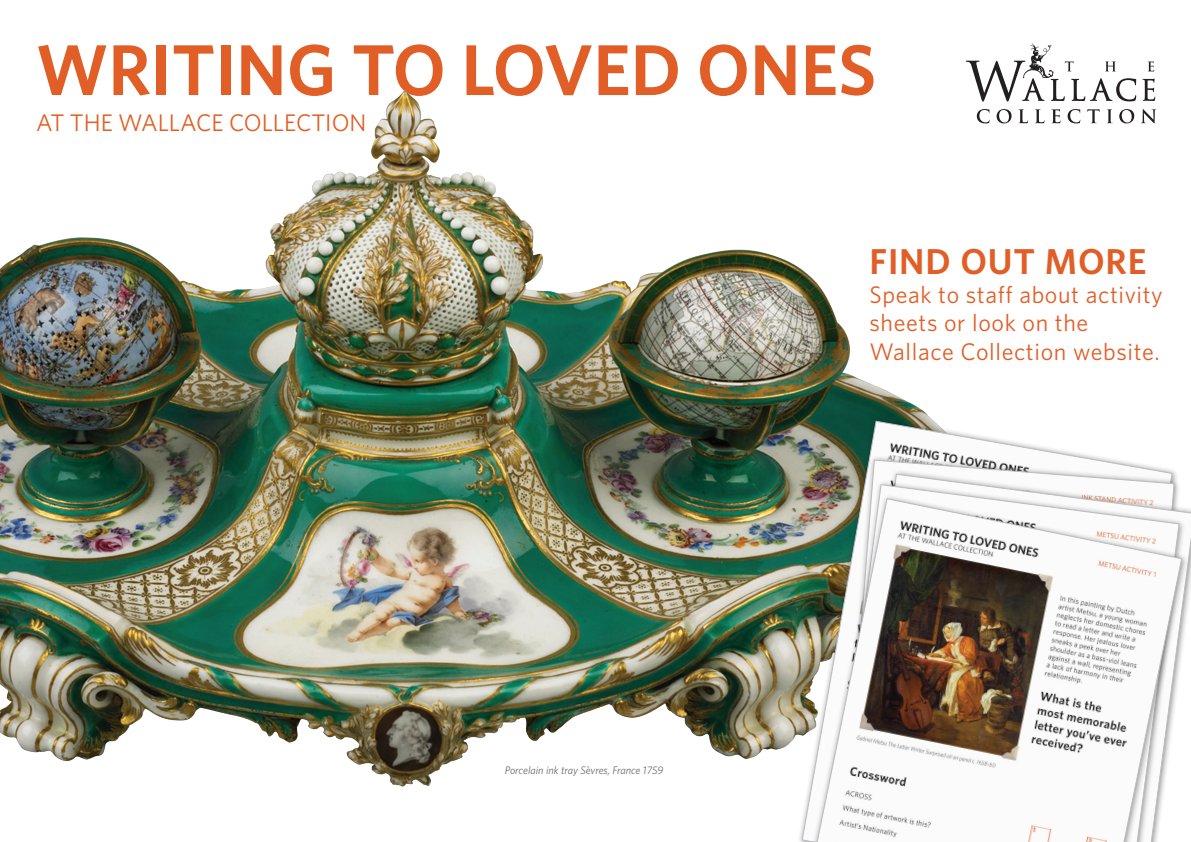
<style>
.page{position:relative;width:1191px;height:842px;background:#fff}
.page>*{position:absolute;margin:0;border:0;box-sizing:border-box;transform-origin:0 0}
.t1{font:600 72px "Whitney";color:#e15e26}
.t2{font:600 36px "Whitney";letter-spacing:.025em;color:#e15e26}
.t3{font:24px/28.8px "Whitney";letter-spacing:.025em;color:#e15e26}
.t4{font:24px "Whitney";color:#e15e26}
.t5{font:italic 11px "Whitney";color:#6c6d70}
</style>
<div class="page">
<svg style="left:976px;top:109px;width:13px;height:14px"></svg>
<svg style="left:996px;top:109px;width:15px;height:14px"></svg>
<svg style="left:1018px;top:109px;width:10px;height:14px"></svg>
<svg style="left:1035px;top:109px;width:9px;height:14px"></svg>
<svg style="left:1051px;top:109px;width:9px;height:14px"></svg>
<svg style="left:1067px;top:109px;width:13px;height:14px"></svg>
<svg style="left:1087px;top:109px;width:12px;height:14px"></svg>
<svg style="left:1106px;top:109px;width:6px;height:14px"></svg>
<svg style="left:1119px;top:109px;width:15px;height:14px"></svg>
<svg style="left:1141px;top:109px;width:15px;height:14px"></svg>
<svg style="left:1147px;top:61px;width:7px;height:10px"></svg>
<svg style="left:1142px;top:79px;width:13px;height:22px"></svg>
<svg style="left:965px;top:43px;width:171px;height:59px"></svg>
<img style="left:0;top:90px;width:971px;height:696px">
<img style="left:801px;top:421px;width:285px;height:73px">
<svg style="left:840px;top:460px;width:325px;height:9px"></svg>
<svg style="left:840px;top:474px;width:351px;height:128px"></svg>
<svg style="left:825px;top:484px;width:354px;height:10px"></svg>
<div style="left:797px;top:494px;width:391px;height:348px;background:#231f20;opacity:.49"></div>
<img style="left:801px;top:498px;width:381px;height:344px">
<p class="t1" style="left:36px;top:22px;width:842px">WRITING TO LOVED ONES</p>
<p class="t4" style="left:36px;top:107px;width:332px">AT THE WALLACE COLLECTION</p>
<p class="t5" style="left:505px;top:763px;width:160px">Porcelain ink tray Sèvres, France 1759</p>
<p class="t2" style="left:869px;top:237px;width:278px">FIND OUT MORE</p>
<p class="t3" style="left:869px;top:279px;width:295px">Speak to staff about activity sheets or look on the<br>Wallace Collection website.</p>
</div>
